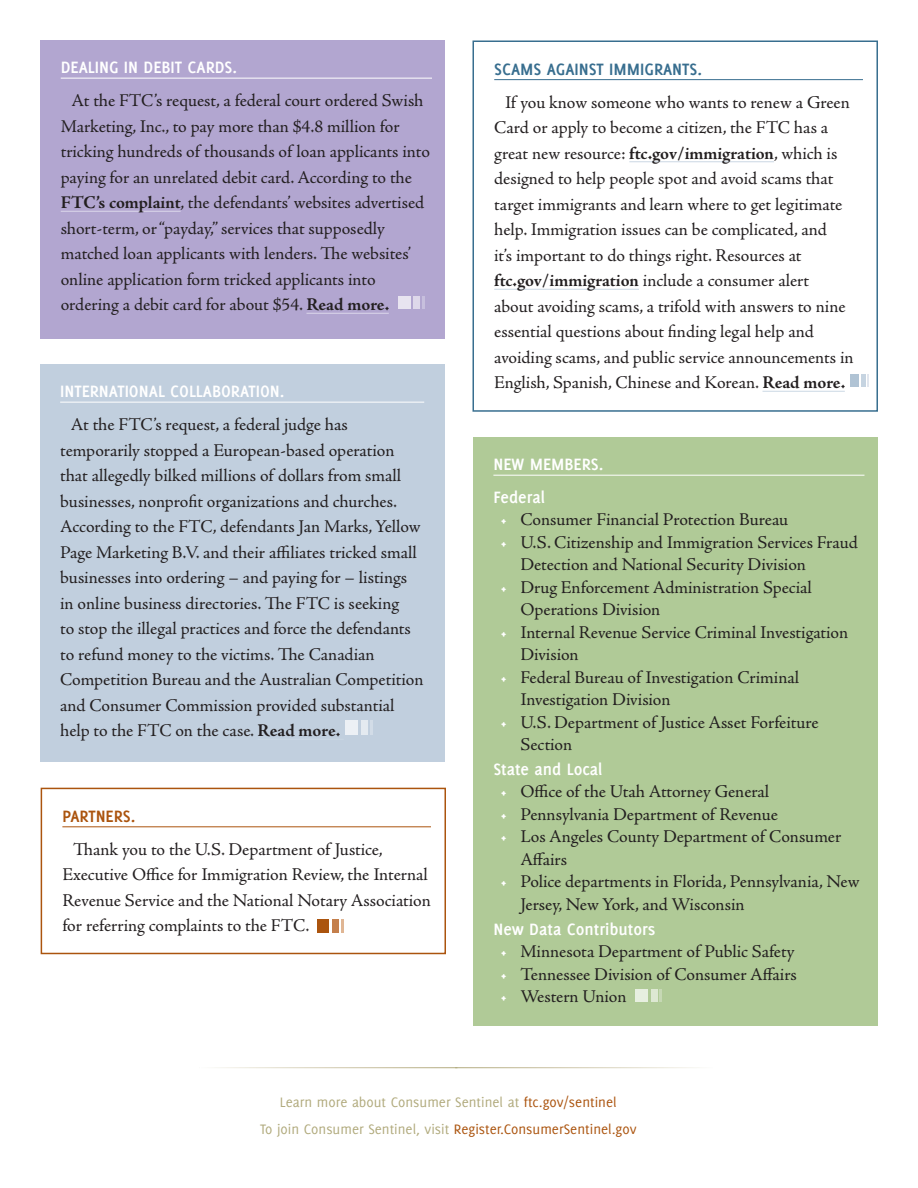
<style>
.page{position:relative;width:918px;height:1188px;background:#fff}
.page>*{position:absolute;margin:0;border:0;box-sizing:border-box;transform-origin:0 0}
.Jenson_Para{font:18px/25.5px "Adobe Jenson Pro";letter-spacing:-.005em;color:#231f20}
.orange_bullets{font:18px/22.5px "Adobe Jenson Pro";letter-spacing:-.005em;color:#231f20}
.LITTLE_DEL_title_whi{font:700 18px "Delicious";color:#fff}
.white_subhead{font:700 18px "Delicious";color:#fff}
.LITTLE_DEL_title_blu{font:700 18px "Delicious";color:#386e8f}
.LITTLE_DEL_title_ora{font:700 18px "Delicious";color:#ab540e}
.t1{font:15px/27px "Delicious";color:#b1aa7d;text-align:center}
.s1{font-weight:700}
.s2{color:#fff}
.s3{color:#ab540e}
</style>
<div class="page">
<hr style="left:494px;top:79px;width:369px;height:1px;background:#386e8f">
<hr style="left:629px;top:161px;width:145px;height:1px;background:#cbd8e4">
<hr style="left:494px;top:289px;width:145px;height:1px;background:#cbd8e4">
<hr style="left:763px;top:391px;width:82px;height:1px;background:#cbd8e4">
<div style="left:472px;top:40px;width:406px;height:372px;border:2px solid #386e8f"></div>
<div style="left:850px;top:375px;width:9px;height:12px;background:#b0c3d4"></div>
<div style="left:861px;top:375px;width:5px;height:12px;background:#c6d4e1"></div>
<svg style="left:867px;top:375px;width:2px;height:12px"></svg>
<div style="left:40px;top:40px;width:406px;height:299px;background:#b2a6d0"></div>
<hr style="left:61px;top:78px;width:371px;height:1px;background:#fff">
<hr style="left:61px;top:211px;width:120px;height:1px;background:#dcd7eb">
<hr style="left:306px;top:313px;width:83px;height:1px;background:#dcd7eb">
<div style="left:398px;top:296px;width:12px;height:12px;background:#e8e4f0"></div>
<div style="left:413px;top:296px;width:7px;height:12px;background:#ded8ea"></div>
<svg style="left:422px;top:296px;width:3px;height:12px"></svg>
<div style="left:473px;top:438px;width:405px;height:588px;background:#b0ca97"></div>
<hr style="left:493px;top:475px;width:371px;height:1px;background:#fff">
<div style="left:635px;top:990px;width:12px;height:12px;background:#e7efe0"></div>
<div style="left:651px;top:990px;width:7px;height:12px;background:#dde8d2"></div>
<svg style="left:659px;top:990px;width:3px;height:12px"></svg>
<hr style="left:62px;top:826px;width:369px;height:1px;background:#ab540e">
<div style="left:41px;top:788px;width:405px;height:166px;border:2px solid #ab540e"></div>
<div style="left:317px;top:919px;width:12px;height:13px;background:#ab540e"></div>
<div style="left:332px;top:919px;width:7px;height:13px;background:#c47f4c"></div>
<svg style="left:341px;top:919px;width:2px;height:13px"></svg>
<div style="left:40px;top:364px;width:405px;height:398px;background:#c1cfde"></div>
<hr style="left:60px;top:402px;width:364px;height:1px;background:#fff">
<hr style="left:258px;top:739px;width:86px;height:1px;background:#cbd8e4">
<div style="left:346px;top:721px;width:12px;height:14px;background:#ecf0f5"></div>
<div style="left:361px;top:721px;width:7px;height:14px;background:#e4eaf0"></div>
<hr style="left:370px;top:721px;width:3px;height:14px;background:#fff">
<p class="LITTLE_DEL_title_whi" style="left:61px;top:57px;width:178px">DEALING IN DEBIT CARDS.</p>
<p class="Jenson_Para" style="left:61px;top:88px;width:371px;text-indent:11px">At the FTC’s request, a federal court ordered Swish Marketing, Inc., to pay more than $4.8 million for tricking hundreds of thousands of loan applicants into paying for an unrelated debit card. According to the <span class="s1">FTC’s complaint</span>, the defendants’ websites advertised short-term, or“payday,” services that supposedly matched loan applicants with lenders. The websites’ online application form tricked applicants into ordering a debit card for about $54. <span class="s1">Read more.</span></p>
<p class="LITTLE_DEL_title_whi" style="left:60px;top:381px;width:226px">INTERNATIONAL COLLABORATION.</p>
<p class="Jenson_Para" style="left:60px;top:412px;width:365px;text-indent:11px">At the FTC’s request, a federal judge has temporarily stopped a European-based operation that allegedly bilked millions of dollars from small businesses, nonprofit organizations and churches.<br>According to the FTC, defendants Jan Marks,Yellow Page Marketing B.V. and their affiliates tricked small businesses into ordering – and paying for – listings in online business directories. The FTC is seeking<br>to stop the illegal practices and force the defendants to refund money to the victims. The Canadian Competition Bureau and the Australian Competition and Consumer Commission provided substantial help to the FTC on the case. <span class="s1">Read more.</span></p>
<p class="LITTLE_DEL_title_ora" style="left:62px;top:806px;width:74px">PARTNERS.</p>
<p class="Jenson_Para" style="left:62px;top:837px;width:370px;text-indent:11px">Thank you to the U.S. Department of Justice, Executive Office for Immigration Review, the Internal Revenue Service and the National Notary Association for referring complaints to the FTC.</p>
<p class="LITTLE_DEL_title_blu" style="left:494px;top:59px;width:209px">SCAMS AGAINST IMMIGRANTS.</p>
<p class="Jenson_Para" style="left:494px;top:90px;width:361px;text-indent:11px">If you know someone who wants to renew a Green Card or apply to become a citizen, the FTC has a great new resource: <span class="s1">ftc.gov/immigration</span>, which is designed to help people spot and avoid scams that target immigrants and learn where to get legitimate help. Immigration issues can be complicated, and<br>it’s important to do things right. Resources at <span class="s1">ftc.gov/immigration</span> include a consumer alert<br>about avoiding scams, a trifold with answers to nine essential questions about finding legal help and avoiding scams, and public service announcements in English, Spanish, Chinese and Korean. <span class="s1">Read more.</span></p>
<p class="LITTLE_DEL_title_whi" style="left:493px;top:454px;width:111px">NEW MEMBERS.</p>
<p class="white_subhead" style="left:493px;top:486px;width:53px">Federal</p>
<p class="orange_bullets" style="left:500px;top:509px;width:290px"><span class="s2">•</span> Consumer Financial Protection Bureau</p>
<p class="orange_bullets" style="left:520px;top:531px;width:339px;text-indent:-20px"><span class="s2">•</span> U.S. Citizenship and Immigration Services Fraud<br>Detection and National Security Division</p>
<p class="orange_bullets" style="left:520px;top:576px;width:293px;text-indent:-20px"><span class="s2">•</span> Drug Enforcement Administration Special<br>Operations Division</p>
<p class="orange_bullets" style="left:520px;top:621px;width:329px;text-indent:-20px"><span class="s2">•</span> Internal Revenue Service Criminal Investigation<br>Division</p>
<p class="orange_bullets" style="left:520px;top:666px;width:280px;text-indent:-20px"><span class="s2">•</span> Federal Bureau of Investigation Criminal<br>Investigation Division</p>
<p class="orange_bullets" style="left:520px;top:711px;width:300px;text-indent:-20px"><span class="s2">•</span> U.S. Department of Justice Asset Forfeiture<br>Section</p>
<p class="white_subhead" style="left:493px;top:759px;width:111px">State and Local</p>
<p class="orange_bullets" style="left:500px;top:781px;width:271px"><span class="s2">•</span> Office of the Utah Attorney General</p>
<p class="orange_bullets" style="left:500px;top:803px;width:279px"><span class="s2">•</span> Pennsylvania Department of Revenue</p>
<p class="orange_bullets" style="left:520px;top:826px;width:323px;text-indent:-20px"><span class="s2">•</span> Los Angeles County Department of Consumer<br>Affairs</p>
<p class="orange_bullets" style="left:520px;top:871px;width:341px;text-indent:-20px"><span class="s2">•</span> Police departments in Florida, Pennsylvania, New<br>Jersey, New York, and Wisconsin</p>
<p class="white_subhead" style="left:493px;top:919px;width:164px">New Data Contributors</p>
<p class="orange_bullets" style="left:500px;top:941px;width:296px"><span class="s2">•</span> Minnesota Department of Public Safety</p>
<p class="orange_bullets" style="left:500px;top:963px;width:298px"><span class="s2">•</span> Tennessee Division of Consumer Affairs</p>
<p class="orange_bullets" style="left:500px;top:986px;width:128px"><span class="s2">•</span> Western Union</p>
<p class="t1" style="left:260px;top:1088px;width:378px">Learn more about Consumer Sentinel at <span class="s3">ftc.gov/sentinel<br></span>To join Consumer Sentinel, visit <span class="s3">Register.ConsumerSentinel.gov</span></p>
</div>
